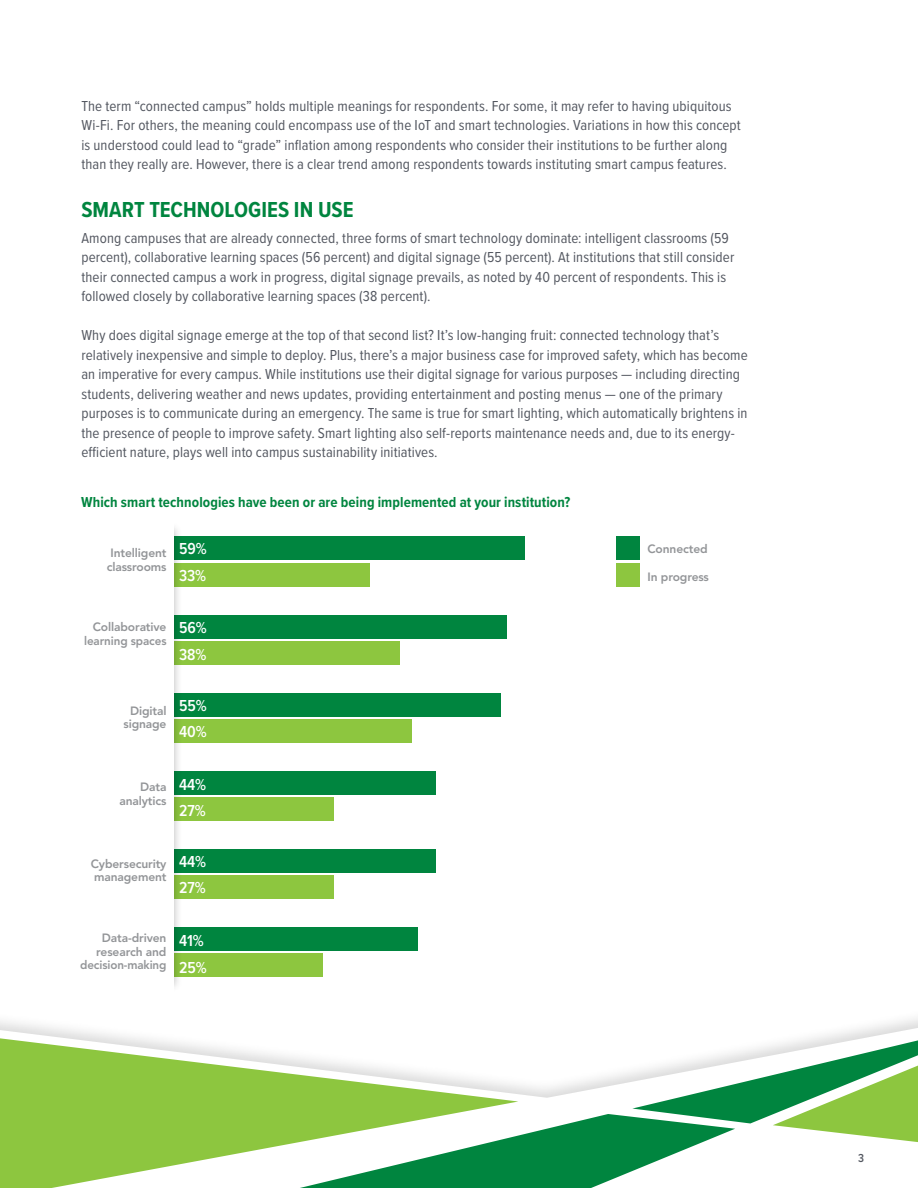
<style>
.page{position:relative;width:918px;height:1188px;background:#fff}
.page>*{position:absolute;margin:0;border:0;box-sizing:border-box;transform-origin:0 0}
.t1{font:700 22.5px "Proxima Nova Cond";color:#00853f}
.t2{font:600 16.5px "Proxima Nova Cond";letter-spacing:-.01em;color:#fff}
.t3{font:15px/19.5px "Proxima Nova Cond";letter-spacing:.005em;color:#545861}
.t4{font:700 15px "Proxima Nova Cond";letter-spacing:.005em;color:#00853f}
.t5{font:800 12px/13.5px "Avenir";letter-spacing:-.01em;color:#939598;text-align:right}
.t6{font:600 12px "Proxima Nova Cond";color:#545861}
</style>
<div class="page">
<svg style="left:518px;top:1114px;width:180px;height:74px;fill:#00853f"></svg>
<svg style="left:0;top:1099px;width:518px;height:89px;fill:#8dc63f"></svg>
<svg style="left:632px;top:1099px;width:286px;height:45px"></svg>
<div style="left:0;top:843px;width:918px;height:256px;background:#000;opacity:.15"></div>
<div style="left:0;top:827px;width:918px;height:132px;background:#fff"></div>
<div style="left:173px;top:953px;width:149px;height:24px;background:#8dc63f"></div>
<div style="left:173px;top:927px;width:244px;height:24px;background:#00853f"></div>
<div style="left:173px;top:875px;width:161px;height:24px;background:#8dc63f"></div>
<div style="left:173px;top:849px;width:262px;height:24px;background:#00853f"></div>
<div style="left:173px;top:797px;width:161px;height:24px;background:#8dc63f"></div>
<div style="left:173px;top:771px;width:262px;height:24px;background:#00853f"></div>
<div style="left:173px;top:719px;width:238px;height:23px;background:#8dc63f"></div>
<div style="left:173px;top:693px;width:328px;height:23px;background:#00853f"></div>
<div style="left:173px;top:641px;width:227px;height:23px;background:#8dc63f"></div>
<div style="left:173px;top:615px;width:334px;height:23px;background:#00853f"></div>
<div style="left:173px;top:563px;width:197px;height:23px;background:#8dc63f"></div>
<div style="left:173px;top:537px;width:352px;height:23px;background:#00853f"></div>
<div style="left:140px;top:521px;width:43px;height:472px;background:#000;opacity:.24"></div>
<div style="left:74px;top:520px;width:99px;height:474px;background:#fff"></div>
<div style="left:616px;top:537px;width:24px;height:23px;background:#00853f"></div>
<div style="left:616px;top:563px;width:24px;height:23px;background:#8dc63f"></div>
<p class="t3" style="left:81px;top:95px;width:661px">The term “connected campus” holds multiple meanings for respondents. For some, it may refer to having ubiquitous Wi-Fi. For others, the meaning could encompass use of the IoT and smart technologies. Variations in how this concept is understood could lead to “grade” inflation among respondents who consider their institutions to be further along than they really are. However, there is a clear trend among respondents towards instituting smart campus features.</p>
<h1 class="t1" style="left:81px;top:193px;width:274px">SMART TECHNOLOGIES IN USE</h1>
<p class="t3" style="left:81px;top:228px;width:654px">Among campuses that are already connected, three forms of smart technology dominate: intelligent classrooms (59 percent), collaborative learning spaces (56 percent) and digital signage (55 percent). At institutions that still consider their connected campus a work in progress, digital signage prevails, as noted by 40 percent of respondents. This is followed closely by collaborative learning spaces (38 percent).</p>
<p class="t3" style="left:81px;top:325px;width:668px">Why does digital signage emerge at the top of that second list? It’s low-hanging fruit: connected technology that’s relatively inexpensive and simple to deploy. Plus, there’s a major business case for improved safety, which has become an imperative for every campus. While institutions use their digital signage for various purposes — including directing students, delivering weather and news updates, providing entertainment and posting menus — one of the primary purposes is to communicate during an emergency. The same is true for smart lighting, which automatically brightens in the presence of people to improve safety. Smart lighting also self-reports maintenance needs and, due to its energy&shy;efficient nature, plays well into campus sustainability initiatives.</p>
<p class="t4" style="left:81px;top:491px;width:491px">Which smart technologies have been or are being implemented at your institution?</p>
<p class="t5" style="left:107px;top:546px;width:61px;text-align:center">Intelligent classrooms</p>
<p class="t2" style="left:179px;top:537px;width:29px">59%</p>
<p class="t2" style="left:179px;top:563px;width:28px">33%</p>
<p class="t5" style="left:84px;top:620px;width:84px">Collaborative learning spaces</p>
<p class="t2" style="left:179px;top:616px;width:29px">56%</p>
<p class="t2" style="left:179px;top:642px;width:29px">38%</p>
<p class="t5" style="left:123px;top:704px;width:45px;text-align:center">Digital signage</p>
<p class="t2" style="left:179px;top:693px;width:29px">55%</p>
<p class="t2" style="left:179px;top:719px;width:29px">40%</p>
<p class="t5" style="left:119px;top:780px;width:49px">Data analytics</p>
<p class="t2" style="left:179px;top:772px;width:28px">44%</p>
<p class="t2" style="left:179px;top:799px;width:28px">27%</p>
<p class="t5" style="left:91px;top:857px;width:77px;text-align:left">Cybersecurity management</p>
<p class="t2" style="left:179px;top:850px;width:28px">44%</p>
<p class="t2" style="left:179px;top:876px;width:28px">27%</p>
<p class="t5" style="left:80px;top:931px;width:88px">Data-driven research and decision-making</p>
<p class="t2" style="left:179px;top:928px;width:26px">41%</p>
<p class="t2" style="left:179px;top:955px;width:29px">25%</p>
<p class="t5" style="left:648px;top:542px;width:62px">Connected</p>
<p class="t5" style="left:648px;top:570px;width:63px">In progress</p>
<p class="t6" style="left:858px;top:1149px;width:7px">3</p>
</div>
